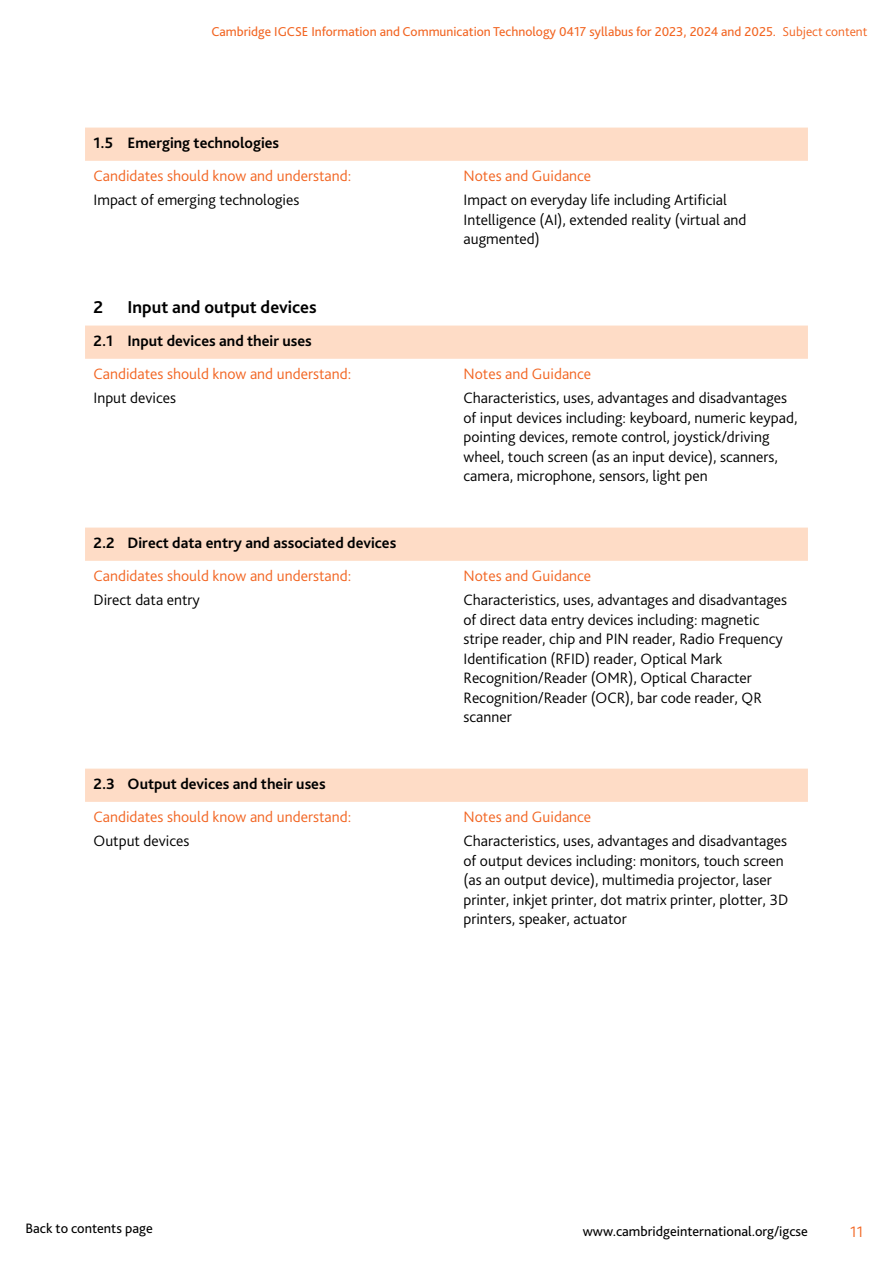
<style>
.page{position:relative;width:893px;height:1263px;background:#fff}
.page>*{position:absolute;margin:0;border:0;box-sizing:border-box;transform-origin:0 0}
.t1{font:700 18px "Bliss Pro";color:#000}
.t2{font:300 15.75px/19.5px "Bliss Pro";color:#000}
.t3{font:300 15.75px "Bliss Pro";color:#f26522}
.t4{font:700 15.75px "Bliss Pro";color:#000}
.t5{font:14.25px "Bliss Pro";color:#000}
.t6{font:13.5px "Bliss Pro";color:#f26522}
.s1{font-weight:300}
</style>
<div class="page">
<svg style="left:85px;top:128px;width:723px;height:674px"></svg>
<p class="t6" style="left:211px;top:23px;width:658px">Cambridge IGCSE Information and Communication Technology 0417 syllabus for 2023, 2024 and 2025. <span class="s1">Subject content</span></p>
<p class="t4" style="left:94px;top:133px;width:187px">1.5 Emerging technologies</p>
<p class="t3" style="left:94px;top:166px;width:259px">Candidates should know and understand:</p>
<p class="t2" style="left:94px;top:190px;width:207px">Impact of emerging technologies</p>
<p class="t1" style="left:94px;top:296px;width:11px">2</p>
<p class="t1" style="left:128px;top:296px;width:191px">Input and output devices</p>
<p class="t4" style="left:94px;top:331px;width:220px">2.1 Input devices and their uses</p>
<p class="t3" style="left:94px;top:364px;width:259px">Candidates should know and understand:</p>
<p class="t2" style="left:94px;top:388px;width:84px">Input devices</p>
<p class="t4" style="left:94px;top:533px;width:304px">2.2 Direct data entry and associated devices</p>
<p class="t3" style="left:94px;top:566px;width:259px">Candidates should know and understand:</p>
<p class="t2" style="left:94px;top:590px;width:108px">Direct data entry</p>
<p class="t4" style="left:94px;top:774px;width:234px">2.3 Output devices and their uses</p>
<p class="t3" style="left:94px;top:807px;width:259px">Candidates should know and understand:</p>
<p class="t2" style="left:94px;top:831px;width:97px">Output devices</p>
<p class="t3" style="left:463px;top:166px;width:129px">Notes and Guidance</p>
<p class="t2" style="left:463px;top:190px;width:285px">Impact on everyday life including Artificial<br>Intelligence (AI), extended reality (virtual and augmented)</p>
<p class="t3" style="left:463px;top:364px;width:129px">Notes and Guidance</p>
<p class="t2" style="left:463px;top:388px;width:335px">Characteristics, uses, advantages and disadvantages of input devices including: keyboard, numeric keypad, pointing devices, remote control, joystick/driving wheel, touch screen (as an input device), scanners, camera, microphone, sensors, light pen</p>
<p class="t3" style="left:463px;top:566px;width:129px">Notes and Guidance</p>
<p class="t2" style="left:463px;top:590px;width:325px">Characteristics, uses, advantages and disadvantages of direct data entry devices including: magnetic stripe reader, chip and PIN reader, Radio Frequency Identification (RFID) reader, Optical Mark Recognition/Reader (OMR), Optical Character Recognition/Reader (OCR), bar code reader, QR scanner</p>
<p class="t3" style="left:463px;top:807px;width:129px">Notes and Guidance</p>
<p class="t2" style="left:463px;top:831px;width:326px">Characteristics, uses, advantages and disadvantages of output devices including: monitors, touch screen (as an output device), multimedia projector, laser printer, inkjet printer, dot matrix printer, plotter, 3D printers, speaker, actuator</p>
<p class="t5" style="left:26px;top:1219px;width:129px">Back to contents page</p>
<p class="t5" style="left:583px;top:1222px;width:227px">www.cambridgeinternational.org/igcse</p>
<p class="t3" style="left:850px;top:1222px;width:14px">11</p>
</div>
